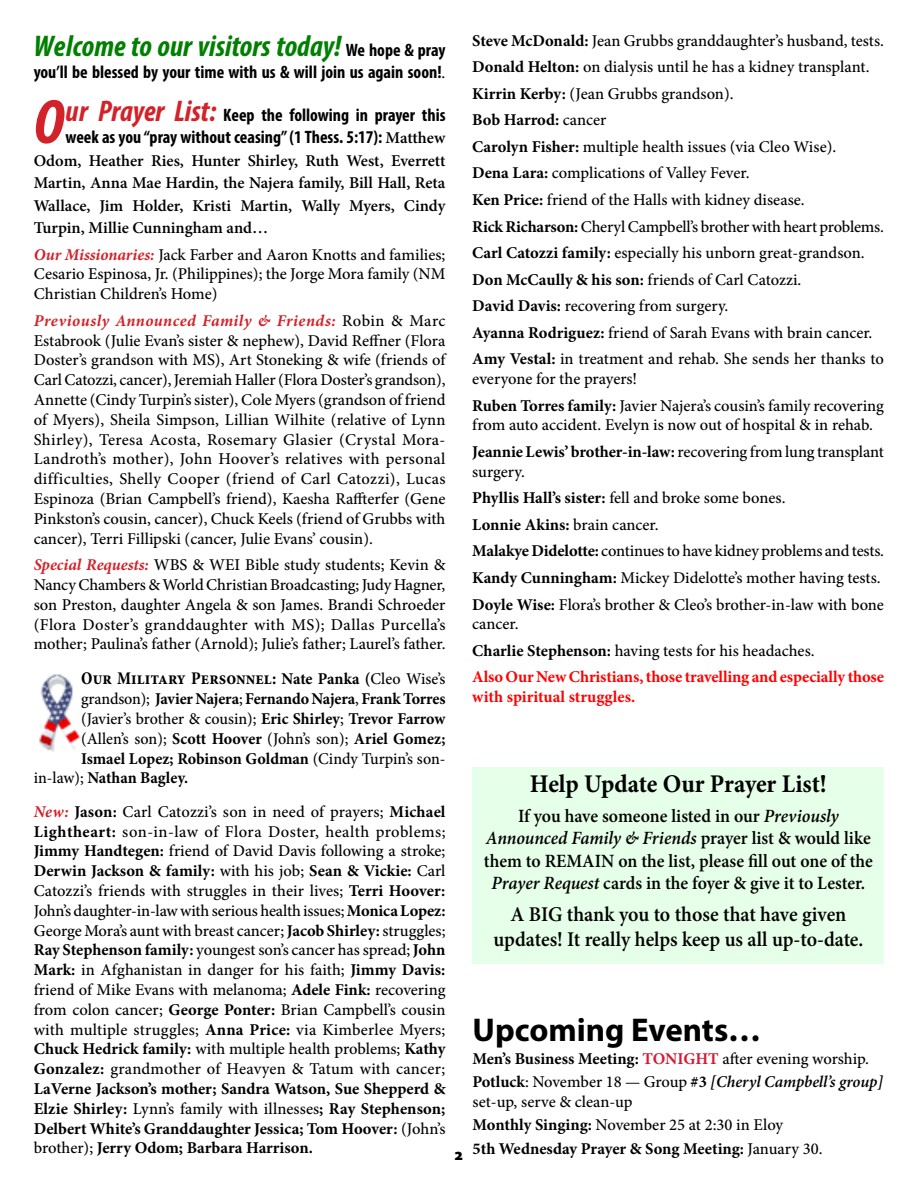
<style>
.page{position:relative;width:918px;height:1188px;background:#fff}
.page>*{position:absolute;margin:0;border:0;box-sizing:border-box;transform-origin:0 0}
.t1{font:700 33px "Myriad Pro";color:#000}
.t2{font:italic 700 condensed 30px "Myriad Pro";color:#008000}
.t3{font:700 25.5px "Minion Pro";letter-spacing:-.005em;color:#000;scale:.95 1}
.t4{font:600 21px/25.2px "Minion Pro";color:#000;text-align:center;scale:.95 1}
.t5{font:600 18.75px/22.5px "Minion Pro";color:#000;text-align:center;scale:.95 1}
.t6{font:700 condensed 18px/22.5px "Myriad Pro";color:#000;text-align:right}
.t7{font:700 condensed 18px "Minion Pro";color:#000}
.t8{font:500 16.5px/19.8px "Minion Pro";letter-spacing:-.005em;color:#000}
.t9{font:600 16.5px/22.5px "Minion Pro";color:#000;text-align:justify}
.t10{font:700 16.5px/26.5px "Minion Pro";letter-spacing:-.01em;color:#f00}
.t11{font:700 16.5px "Minion Pro";letter-spacing:-.005em;color:#000}
.t12{font:900 16.5px "Myriad Pro";color:#000}
.s1{font-style:normal;font-size:18px;color:#000}
.s2{font-family:"Minion Pro";font-weight:500;font-stretch:normal;font-size:16.5px}
.s3{font-style:italic;font-size:63.45px;color:#d2232a}
.s4{font-style:italic;font-size:30px;color:#d2232a}
.s5{font-family:"Minion Pro";font-weight:600;font-stretch:normal;font-size:16.5px}
.s6{font-weight:700;font-style:italic;color:#d2232a}
.s7{font-stretch:normal;font-size:16.5px}
.s8{font-weight:500;font-stretch:normal;font-size:16.5px}
.s9{font-weight:500}
.s10{font-weight:700}
.s11{font-weight:500;color:#000}
.s12{color:#000}
.s13{font-style:italic}
.s14{font-weight:700;color:#d51b32}
.s15{font-weight:600;font-style:italic}
</style>
<div class="page">
<img style="left:39px;top:674px;width:42px;height:78px">
<div style="left:473px;top:767px;width:411px;height:197px;background:#e6ffe9"></div>
<h2 class="t2" style="left:34px;top:28px;width:413px">Welcome to our visitors today! <span class="s1">We hope &amp; pray</span></h2>
<p class="t6" style="left:34px;top:60px;width:413px">you’ll be blessed by your time with us &amp; will join us again soon!<span class="s2">.</span></p>
<p class="t6" style="left:34px;top:103px;width:413px"><span class="s3">O</span><span class="s4">ur Prayer List:</span> Keep the following in prayer this week as you “pray without ceasing” (1 Thess. 5:17): <span class="s5">Matthew</span></p>
<p class="t9" style="left:34px;top:149px;width:413px">Odom, Heather Ries, Hunter Shirley, Ruth West, Everrett Martin, Anna Mae Hardin, the Najera family, Bill Hall, Reta Wallace, Jim Holder, Kristi Martin, Wally Myers, Cindy Turpin, Millie Cunningham and…</p>
<p class="t8" style="left:34px;top:245px;width:413px;text-align:justify"><span class="s6">Our Missionaries:</span> Jack Farber and Aaron Knotts and families; Cesario Espinosa, Jr. (Philippines); the Jorge Mora family (NM Christian Children’s Home)</p>
<p class="t8" style="left:34px;top:311px;width:413px;text-align:justify"><span class="s6">Previously Announced Family &amp; Friends:</span> Robin &amp; Marc Estabrook (Julie Evan’s sister &amp; nephew), David Reffner (Flora Doster’s grandson with MS), Art Stoneking &amp; wife (friends of Carl Catozzi, cancer), Jeremiah Haller (Flora Doster’s grandson), Annette (Cindy Turpin’s sister), Cole Myers (grandson of friend of Myers), Sheila Simpson, Lillian Wilhite (relative of Lynn Shirley), Teresa Acosta, Rosemary Glasier (Crystal Mora-Landroth’s mother), John Hoover’s relatives with personal difficulties, Shelly Cooper (friend of Carl Catozzi), Lucas Espinoza (Brian Campbell’s friend), Kaesha Raffterfer (Gene Pinkston’s cousin, cancer), Chuck Keels (friend of Grubbs with cancer), Terri Fillipski (cancer, Julie Evans’ cousin).</p>
<p class="t8" style="left:34px;top:555px;width:413px;text-align:justify"><span class="s6">Special Requests:</span> WBS &amp; WEI Bible study students; Kevin &amp; Nancy Chambers &amp; World Christian Broadcasting; Judy Hagner, son Preston, daughter Angela &amp; son James. Brandi Schroeder (Flora Doster’s granddaughter with MS); Dallas Purcella’s mother; Paulina’s father (Arnold); Julie’s father; Laurel’s father.</p>
<p class="t7" style="left:81px;top:666px;width:366px">Our Military Personnel: <span class="s7">Nate Panka (</span><span class="s8">Cleo Wise’s</span></p>
<p class="t11" style="left:81px;top:687px;width:366px"><span class="s9">grandson);</span> Javier Najera<span class="s9">;</span> Fernando Najera<span class="s9">,</span> Frank Torres</p>
<p class="t8" style="left:81px;top:709px;width:366px">(Javier’s brother &amp; cousin); <span class="s10">Eric Shirley</span>; <span class="s10">Trevor Farrow</span></p>
<p class="t8" style="left:81px;top:729px;width:366px">(Allen’s son); <span class="s10">Scott Hoover</span> (John’s son); <span class="s10">Ariel Gomez;</span></p>
<p class="t11" style="left:81px;top:747px;width:366px">Ismael Lopez; Robinson Goldman <span class="s9">(Cindy Turpin’s son-</span></p>
<p class="t11" style="left:34px;top:767px;width:156px"><span class="s9">in-law);</span> Nathan Bagley.</p>
<p class="t8" style="left:34px;top:802px;width:413px;text-align:justify"><span class="s6">New:</span> <span class="s10">Jason:</span> Carl Catozzi’s son in need of prayers; <span class="s10">Michael Lightheart:</span> son-in-law of Flora Doster, health problems; <span class="s10">Jimmy Handtegen:</span> friend of David Davis following a stroke; <span class="s10">Derwin Jackson &amp; family:</span> with his job; <span class="s10">Sean &amp; Vickie:</span> Carl Catozzi’s friends with struggles in their lives; <span class="s10">Terri Hoover:<br></span>John’s daughter-in-law with serious health issues; <span class="s10">Monica Lopez:<br></span>George Mora’s aunt with breast cancer; <span class="s10">Jacob Shirley:</span> struggles; <span class="s10">Ray Stephenson family:</span> youngest son’s cancer has spread; <span class="s10">John Mark:</span> in Afghanistan in danger for his faith; <span class="s10">Jimmy Davis: </span>friend of Mike Evans with melanoma; <span class="s10">Adele Fink:</span> recovering from colon cancer; <span class="s10">George Ponter:</span> Brian Campbell’s cousin with multiple struggles; <span class="s10">Anna Price:</span> via Kimberlee Myers; <span class="s10">Chuck Hedrick family:</span> with multiple health problems; <span class="s10">Kathy Gonzalez:</span> grandmother of Heavyen &amp; Tatum with cancer; <span class="s10">LaVerne Jackson’s mother; Sandra Watson, Sue Shepperd &amp; Elzie Shirley:</span> Lynn’s family with illnesses<span class="s10">; Ray Stephenson; Delbert White’s Granddaughter Jessica; Tom Hoover:</span> (John’s brother); <span class="s10">Jerry Odom; Barbara Harrison.</span></p>
<p class="t12" style="left:454px;top:1143px;width:11px">2</p>
<p class="t8" style="left:472px;top:27px;width:413px;line-height:26.5px"><span class="s10">Steve McDonald:</span> Jean Grubbs granddaughter’s husband, tests.<br><span class="s10">Donald Helton:</span> on dialysis until he has a kidney transplant.<br><span class="s10">Kirrin Kerby:</span> (Jean Grubbs grandson).<br><span class="s10">Bob Harrod:</span> cancer<br><span class="s10">Carolyn Fisher:</span> multiple health issues (via Cleo Wise).<br><span class="s10">Dena Lara:</span> complications of Valley Fever.<br><span class="s10">Ken Price:</span> friend of the Halls with kidney disease.<br><span class="s10">Rick Richarson:</span> Cheryl Campbell’s brother with heart problems.<br><span class="s10">Carl Catozzi family:</span> especially his unborn great-grandson.<br><span class="s10">Don McCaully &amp; his son:</span> friends of Carl Catozzi.<br><span class="s10">David Davis:</span> recovering from surgery.<br><span class="s10">Ayanna Rodriguez:</span> friend of Sarah Evans with brain cancer.<br><span class="s10">Amy Vestal:</span> in treatment and rehab. She sends her thanks to</p>
<p class="t8" style="left:472px;top:366px;width:413px;line-height:26.5px">everyone for the prayers!<br><span class="s10">Ruben Torres family:</span> Javier Najera’s cousin’s family recovering</p>
<p class="t8" style="left:472px;top:412px;width:413px;line-height:26.5px">from auto accident. Evelyn is now out of hospital &amp; in rehab.<br><span class="s10">Jeannie Lewis’ brother-in-law:</span> recovering from lung transplant</p>
<p class="t8" style="left:472px;top:458px;width:413px;line-height:26.5px">surgery.<br><span class="s10">Phyllis Hall’s sister:</span> fell and broke some bones.<br><span class="s10">Lonnie Akins:</span> brain cancer.<br><span class="s10">Malakye Didelotte:</span> continues to have kidney problems and tests.<br><span class="s10">Kandy Cunningham:</span> Mickey Didelotte’s mother having tests.<br><span class="s10">Doyle Wise:</span> Flora’s brother &amp; Cleo’s brother-in-law with bone</p>
<p class="t10" style="left:472px;top:611px;width:413px"><span class="s11">cancer.<br></span><span class="s12">Charlie Stephenson:</span> <span class="s11">having tests for his headaches.<br></span>Also Our New Christians, those travelling and especially those</p>
<p class="t10" style="left:472px;top:684px;width:165px">with spiritual struggles.</p>
<h3 class="t3" style="left:530px;top:766px;width:314px">Help Update Our Prayer List!</h3>
<p class="t5" style="left:484px;top:804px;width:411px">If you have someone listed in our <span class="s13">Previously Announced Family &amp; Friends</span> prayer list &amp; would like them to REMAIN on the list, please fill out one of the <span class="s13">Prayer Request</span> cards in the foyer &amp; give it to Lester.</p>
<p class="t4" style="left:493px;top:902px;width:391px">A BIG thank you to those that have given updates! It really helps keep us all up-to-date.</p>
<h1 class="t1" style="left:472px;top:1008px;width:290px">Upcoming Events…</h1>
<p class="t8" style="left:472px;top:1047px;width:412px;line-height:23.2px"><span class="s10">Men’s Business Meeting:</span> <span class="s14">TONIGHT</span> after evening worship.<br><span class="s10">Potluck</span>: November 18 — Group <span class="s10">#3</span> <span class="s15">[Cheryl Campbell’s group]</span></p>
<p class="t8" style="left:472px;top:1090px;width:352px;line-height:23.2px">set-up, serve &amp; clean-up<br><span class="s10">Monthly Singing:</span> November 25 at 2:30 in Eloy<br><span class="s10">5th Wednesday Prayer &amp; Song Meeting:</span> January 30.</p>
</div>
